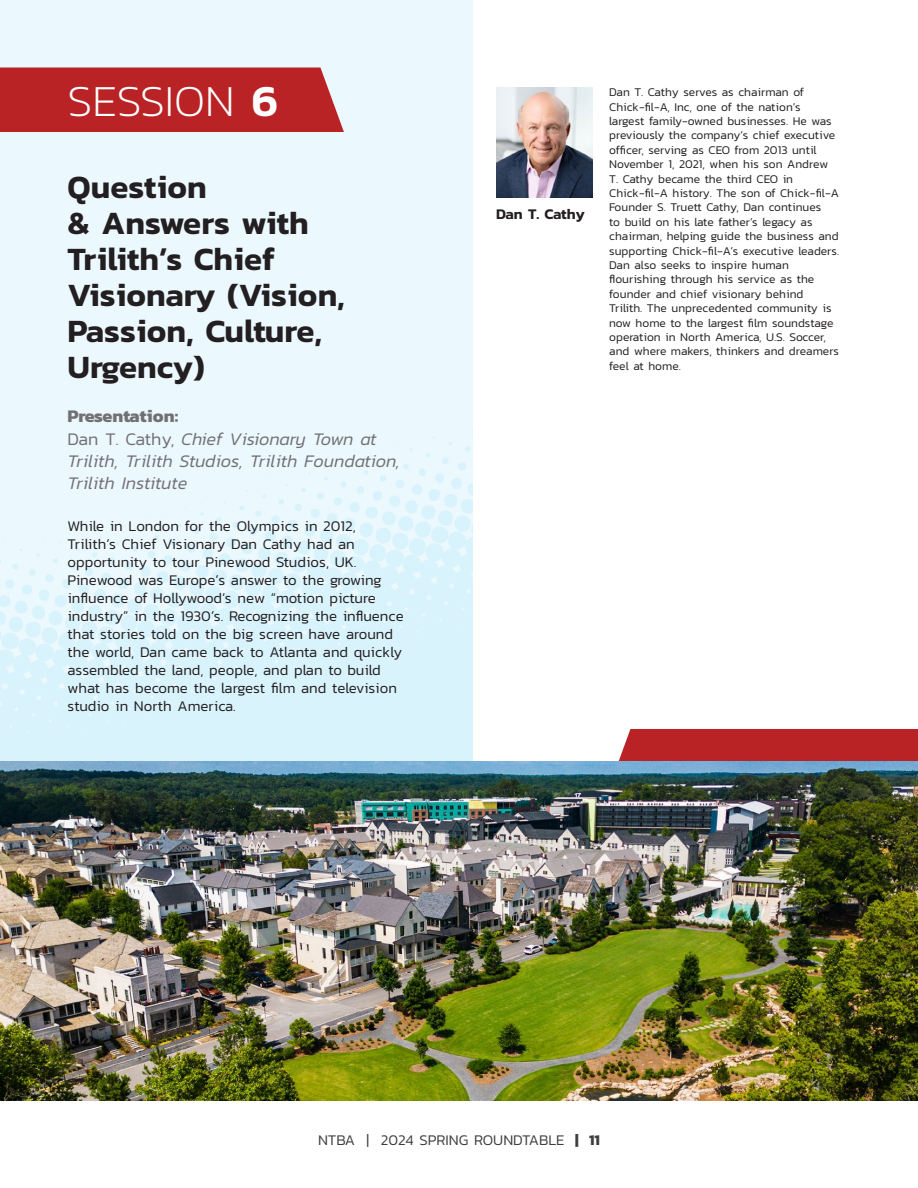
<style>
.page{position:relative;width:918px;height:1188px;background:#fff}
.page>*{position:absolute;margin:0;border:0;box-sizing:border-box;transform-origin:0 0}
.t1{font:200 45px "Kanit";color:#fff}
.t2{font:600 33px/36px "Kanit";color:#231f20}
.t3{font:italic 300 18px/22px "Kanit";color:#717073}
.t4{font:700 18px "Kanit";color:#717073}
.t5{font:300 15px/18px "Kanit";color:#231f20}
.t6{font:300 15px "Kanit";color:#3e3e3f}
.t7{font:600 15px "Kanit";letter-spacing:-.015em;color:#231f20}
.t8{font:300 12px/14.4px "Kanit";color:#231f20}
.s1{font-weight:600}
.s2{font-style:normal}
.s3{font-weight:700}
</style>
<div class="page">
<div style="left:0;top:0;width:472px;height:838px;background:#ebf8fe"></div>
<svg style="left:0;top:426px;width:472px;height:335px;fill:#d9f3fd"></svg>
<div style="left:0;top:68px;width:344px;height:64px;background:#b92326"></div>
<img style="left:496px;top:87px;width:96px;height:110px">
<div style="left:618px;top:729px;width:300px;height:32px;background:#b92326"></div>
<img style="left:0;top:761px;width:918px;height:339px">
<p class="t1" style="left:68px;top:71px;width:212px">SESSION <span class="s1">6</span></p>
<p class="t2" style="left:68px;top:168px;width:141px">Question</p>
<p class="t2" style="left:68px;top:204px;width:279px">&amp; Answers with<br>Trilith’s Chief<br>Visionary (Vision,<br>Passion, Culture,<br>Urgency)</p>
<p class="t4" style="left:68px;top:402px;width:112px">Presentation:</p>
<p class="t3" style="left:68px;top:427px;width:334px"><span class="s2">Dan T. Cathy,</span> Chief Visionary Town at<br>Trilith, Trilith Studios, Trilith Foundation,<br>Trilith Institute</p>
<p class="t5" style="left:68px;top:517px;width:290px">While in London for the Olympics in 2012,</p>
<p class="t5" style="left:68px;top:535px;width:289px">Trilith’s Chief Visionary Dan Cathy had an</p>
<p class="t5" style="left:68px;top:553px;width:291px">opportunity to tour Pinewood Studios, UK.</p>
<p class="t5" style="left:68px;top:571px;width:316px">Pinewood was Europe’s answer to the growing</p>
<p class="t5" style="left:68px;top:589px;width:310px">influence of Hollywood’s new “motion picture</p>
<p class="t5" style="left:68px;top:607px;width:338px">industry” in the 1930’s. Recognizing the influence</p>
<p class="t5" style="left:68px;top:625px;width:336px">that stories told on the big screen have around the world, Dan came back to Atlanta and quickly assembled the land, people, and plan to build</p>
<p class="t5" style="left:68px;top:679px;width:331px">what has become the largest film and television</p>
<p class="t5" style="left:68px;top:697px;width:170px">studio in North America.</p>
<p class="t7" style="left:496px;top:202px;width:90px">Dan T. Cathy</p>
<p class="t8" style="left:609px;top:85px;width:196px">Dan T. Cathy serves as chairman of</p>
<p class="t8" style="left:609px;top:99px;width:228px">Chick-fil-A, Inc, one of the nation’s largest family-owned businesses. He was previously the company’s chief executive officer, serving as CEO from 2013 until November 1, 2021, when his son Andrew</p>
<p class="t8" style="left:609px;top:171px;width:185px">T. Cathy became the third CEO in</p>
<p class="t8" style="left:609px;top:186px;width:231px">Chick-fil-A history. The son of Chick-fil-A Founder S. Truett Cathy, Dan continues<br>to build on his late father’s legacy as chairman, helping guide the business and supporting Chick-fil-A’s executive leaders.<br>Dan also seeks to inspire human</p>
<p class="t8" style="left:609px;top:272px;width:226px">flourishing through his service as the founder and chief visionary behind Trilith. The unprecedented community is now home to the largest film soundstage operation in North America, U.S. Soccer,</p>
<p class="t8" style="left:609px;top:344px;width:231px">and where makers, thinkers and dreamers feel at home.</p>
<p class="t6" style="left:318px;top:1130px;width:283px">NTBA | 2024 SPRING ROUNDTABLE <span class="s3">| 11</span></p>
</div>
